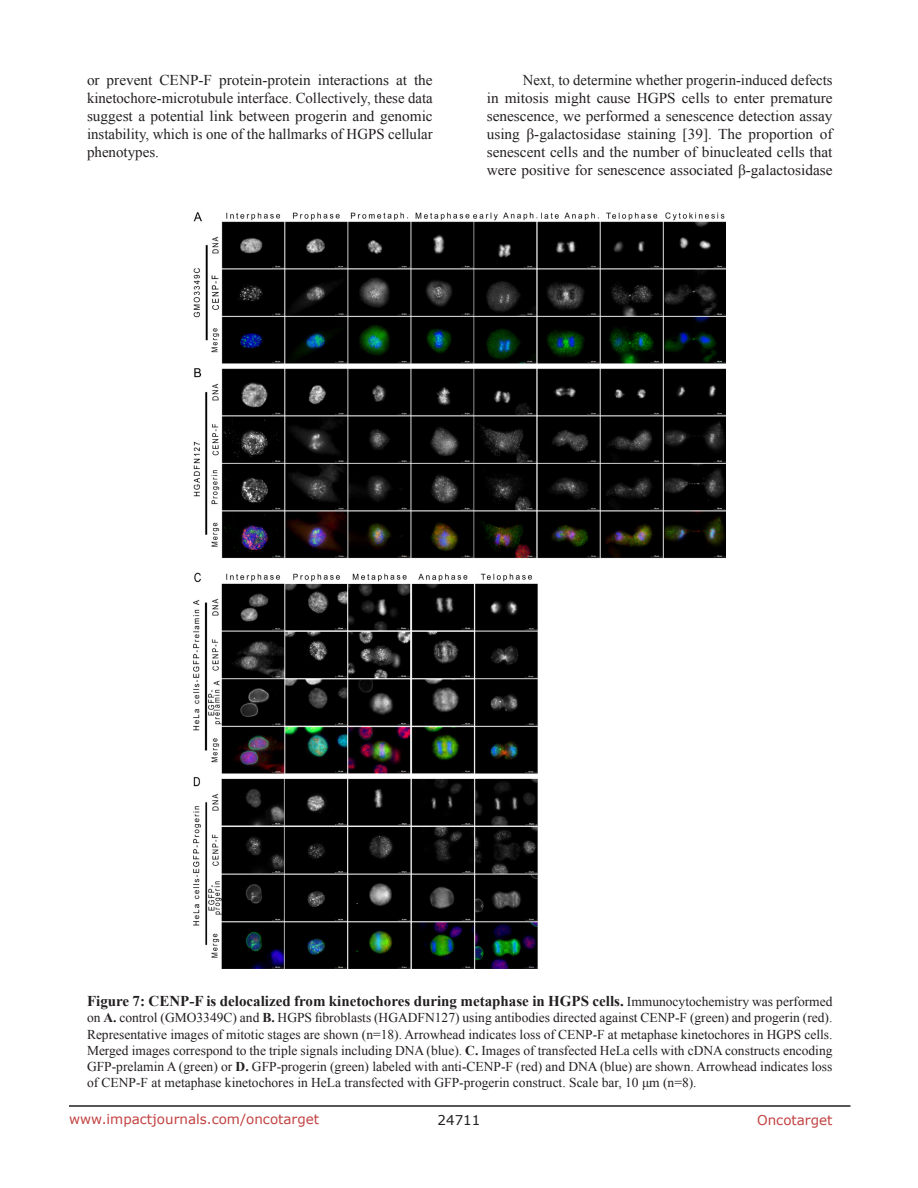
<style>
.page{position:relative;width:918px;height:1188px;background:#fff}
.page>*{position:absolute;margin:0;border:0;box-sizing:border-box;transform-origin:0 0}
.BodyText{font:15px/18px "Times New Roman";color:#231f20;text-align:justify}
.figuretext{font:700 15px "Times New Roman";color:#231f20}
.figuretext-2{font:13.5px/16.2px "Times New Roman";color:#231f20;text-align:justify}
.t1{font:13.5px "Verdana";color:#c24141}
.t2{font:13.5px "Verdana";color:#231f20}
.s1{font-weight:400;font-size:13.5px}
.s2{font-weight:700}
</style>
<div class="page">
<hr style="left:69px;top:1105px;width:781px;height:2px;background:#231f20">
<img style="left:194px;top:213px;width:532px;height:756px">
<p class="BodyText" style="left:87px;top:71px;width:347px">or prevent CENP-F protein-protein interactions at the kinetochore-microtubule interface. Collectively, these data suggest a potential link between progerin and genomic instability, which is one of the hallmarks of HGPS cellular phenotypes.</p>
<p class="BodyText" style="left:487px;top:71px;width:347px;text-indent:36px">Next, to determine whether progerin-induced defects in mitosis might cause HGPS cells to enter premature senescence, we performed a senescence detection assay using β-galactosidase staining [39]. The proportion of senescent cells and the number of binucleated cells that were positive for senescence associated β-galactosidase</p>
<p class="figuretext" style="left:87px;top:991px;width:747px">Figure 7: CENP-F is delocalized from kinetochores during metaphase in HGPS cells. <span class="s1">Immunocytochemistry was performed</span></p>
<p class="figuretext-2" style="left:87px;top:1010px;width:747px">on <span class="s2">A.</span> control (GMO3349C) and <span class="s2">B.</span> HGPS fibroblasts (HGADFN127) using antibodies directed against CENP-F (green) and progerin (red).<br>Representative images of mitotic stages are shown (n=18). Arrowhead indicates loss of CENP-F at metaphase kinetochores in HGPS cells.<br>Merged images correspond to the triple signals including DNA (blue). <span class="s2">C.</span> Images of transfected HeLa cells with cDNA constructs encoding GFP-prelamin A (green) or <span class="s2">D.</span> GFP-progerin (green) labeled with anti-CENP-F (red) and DNA (blue) are shown. Arrowhead indicates loss of CENP-F at metaphase kinetochores in HeLa transfected with GFP-progerin construct. Scale bar, 10 μm (n=8).</p>
<p class="t1" style="left:69px;top:1110px;width:252px">www.impactjournals.com/oncotarget</p>
<p class="t2" style="left:438px;top:1111px;width:44px">24711</p>
<p class="t1" style="left:757px;top:1111px;width:77px">Oncotarget</p>
</div>
